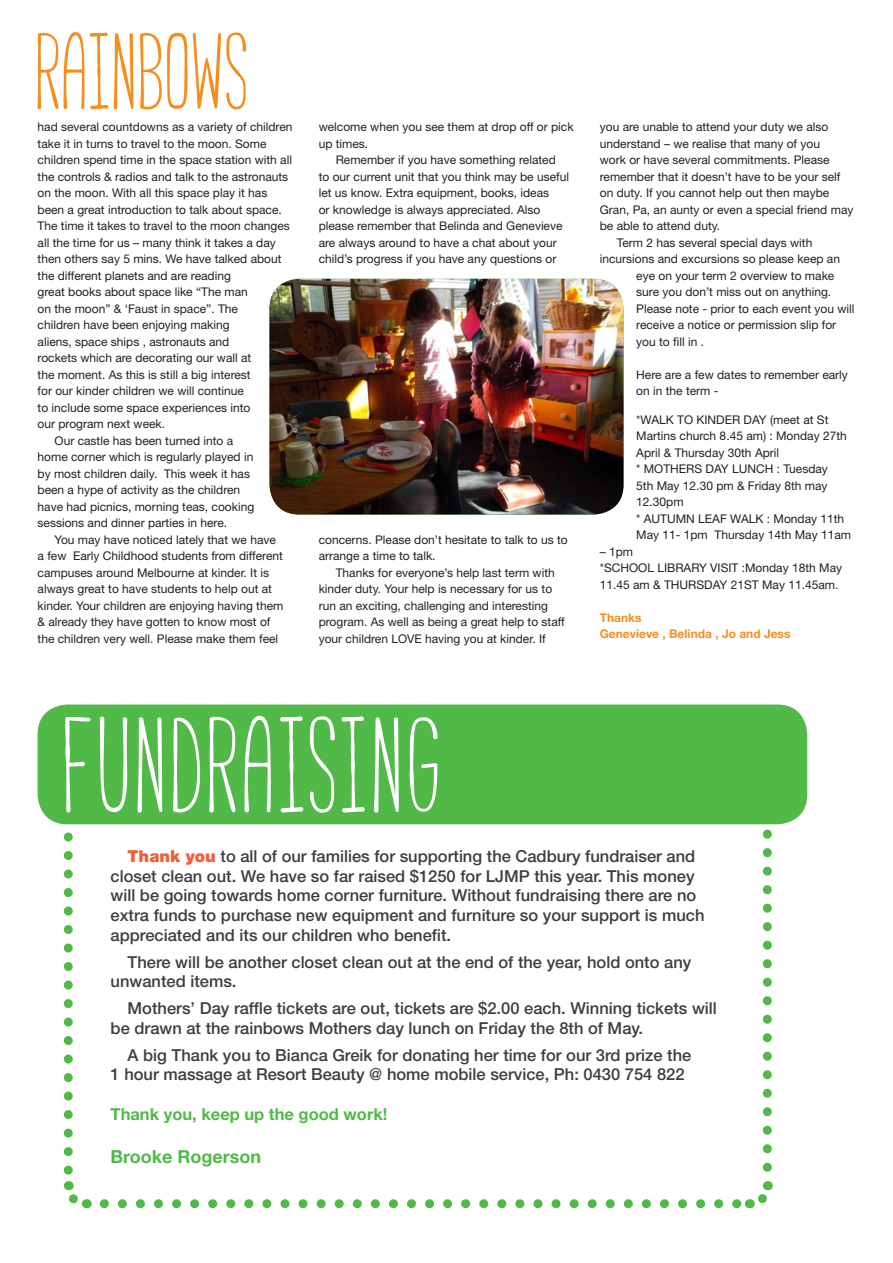
<style>
.page{position:relative;width:893px;height:1263px;background:#fff}
.page>*{position:absolute;margin:0;border:0;box-sizing:border-box;transform-origin:0 0}
.t1{font:132px "Cabana";letter-spacing:.04em;color:#fff}
.t2{font:700 18px "Helvetica Neue LT Std";color:#51b948}
.t3{font:500 16.5px/19.5px "Helvetica Neue LT Std";color:#3e3e3f}
.t4{font:700 16.5px "Helvetica Neue LT Std";color:#51b948}
.t5{font:12px/16.5px "Helvetica Neue LT Std";color:#231f20}
.t6{font:700 12px "Helvetica Neue LT Std";color:#f68e1e}
.s1{font-weight:900;color:#f15e3a}
</style>
<div class="page">
<svg style="left:104px;top:1199px;width:636px;height:9px"></svg>
<svg style="left:63px;top:837px;width:28px;height:372px"></svg>
<svg style="left:749px;top:1181px;width:24px;height:28px"></svg>
<svg style="left:745px;top:824px;width:30px;height:343px"></svg>
<svg style="left:38px;top:32px;width:208px;height:78px"></svg>
<img style="left:269px;top:279px;width:354px;height:235px">
<div style="left:38px;top:704px;width:769px;height:120px;background:#51b948;border-radius:30px"></div>
<p class="t5" style="left:38px;top:119px;width:256px">had several countdowns as a variety of children take it in turns to travel to the moon. Some children spend time in the space station with all the controls &amp; radios and talk to the astronauts on the moon. With all this space play it has been a great introduction to talk about space.<br>The time it takes to travel to the moon changes all the time for us – many think it takes a day then others say 5 mins. We have talked about the different planets and are reading<br>great books about space like “The man<br>on the moon” &amp; ‘Faust in space”. The<br>children have been enjoying making<br>aliens, space ships , astronauts and<br>rockets which are decorating our wall at<br>the moment. As this is still a big interest<br>for our kinder children we will continue<br>to include some space experiences into<br>our program next week.</p>
<p class="t5" style="left:38px;top:432px;width:218px;text-indent:17px">Our castle has been turned into a home corner which is regularly played in by most children daily. This week it has been a hype of activity as the children have had picnics, morning teas, cooking sessions and dinner parties in here.</p>
<p class="t5" style="left:38px;top:531px;width:247px;text-indent:17px">You may have noticed lately that we have a few Early Childhood students from different campuses around Melbourne at kinder. It is always great to have students to help out at kinder. Your children are enjoying having them &amp; already they have gotten to know most of the children very well. Please make them feel</p>
<p class="t5" style="left:319px;top:119px;width:256px">welcome when you see them at drop off or pick up times.</p>
<p class="t5" style="left:319px;top:152px;width:252px;text-indent:17px">Remember if you have something related to our current unit that you think may be useful let us know. Extra equipment, books, ideas<br>or knowledge is always appreciated. Also please remember that Belinda and Genevieve are always around to have a chat about your child’s progress if you have any questions or</p>
<p class="t5" style="left:319px;top:531px;width:251px">concerns. Please don’t hesitate to talk to us to arrange a time to talk.</p>
<p class="t5" style="left:319px;top:564px;width:248px;text-indent:17px">Thanks for everyone’s help last term with kinder duty. Your help is necessary for us to run an exciting, challenging and interesting program. As well as being a great help to staff your children LOVE having you at kinder. If</p>
<p class="t5" style="left:600px;top:119px;width:255px">you are unable to attend your duty we also understand – we realise that many of you<br>work or have several commitments. Please remember that it doesn’t have to be your self on duty. If you cannot help out then maybe Gran, Pa, an aunty or even a special friend may be able to attend duty.</p>
<p class="t5" style="left:617px;top:234px;width:197px">Term 2 has several special days with</p>
<p class="t5" style="left:600px;top:251px;width:242px">incursions and excursions so please keep an</p>
<p class="t5" style="left:636px;top:267px;width:200px">eye on your term 2 overview to make</p>
<p class="t5" style="left:636px;top:284px;width:196px">sure you don’t miss out on anything.</p>
<p class="t5" style="left:636px;top:300px;width:220px">Please note - prior to each event you will</p>
<p class="t5" style="left:636px;top:317px;width:202px">receive a notice or permission slip for</p>
<p class="t5" style="left:636px;top:333px;width:69px">you to fill in .</p>
<p class="t5" style="left:636px;top:366px;width:213px">Here are a few dates to remember early on in the term -</p>
<p class="t5" style="left:636px;top:411px;width:212px">*WALK TO KINDER DAY (meet at St<br>Martins church 8.45 am) : Monday 27th<br>April &amp; Thursday 30th April</p>
<p class="t5" style="left:636px;top:461px;width:193px;text-align:justify">* MOTHERS DAY LUNCH : Tuesday 5th May 12.30 pm &amp; Friday 8th may 12.30pm</p>
<p class="t5" style="left:636px;top:510px;width:216px">* AUTUMN LEAF WALK : Monday 11th<br>May 11- 1pm Thursday 14th May 11am</p>
<p class="t5" style="left:600px;top:543px;width:35px">– 1pm</p>
<p class="t5" style="left:600px;top:560px;width:244px">*SCHOOL LIBRARY VISIT :Monday 18th May<br>11.45 am &amp; THURSDAY 21ST May 11.45am.</p>
<p class="t6" style="left:600px;top:610px;width:43px">Thanks</p>
<p class="t6" style="left:600px;top:627px;width:192px">Genevieve , Belinda , Jo and Jess</p>
<p class="t1" style="left:63px;top:702px;width:378px">FUNDRAISING</p>
<p class="t3" style="left:111px;top:847px;width:595px;text-indent:17px"><span class="s1">Thank you</span> to all of our families for supporting the Cadbury fundraiser and closet clean out. We have so far raised $1250 for LJMP this year. This money will be going towards home corner furniture. Without fundraising there are no extra funds to purchase new equipment and furniture so your support is much appreciated and its our children who benefit.</p>
<p class="t3" style="left:111px;top:952px;width:582px;text-indent:17px">There will be another closet clean out at the end of the year, hold onto any unwanted items.</p>
<p class="t3" style="left:111px;top:998px;width:608px;text-indent:17px">Mothers’ Day raffle tickets are out, tickets are $2.00 each. Winning tickets will be drawn at the rainbows Mothers day lunch on Friday the 8th of May.</p>
<p class="t3" style="left:111px;top:1045px;width:582px;text-indent:17px">A big Thank you to Bianca Greik for donating her time for our 3rd prize the<br>1 hour massage at Resort Beauty @ home mobile service, Ph: 0430 754 822</p>
<p class="t4" style="left:111px;top:1103px;width:278px">Thank you, keep up the good work!</p>
<p class="t2" style="left:111px;top:1145px;width:152px">Brooke Rogerson</p>
</div>
